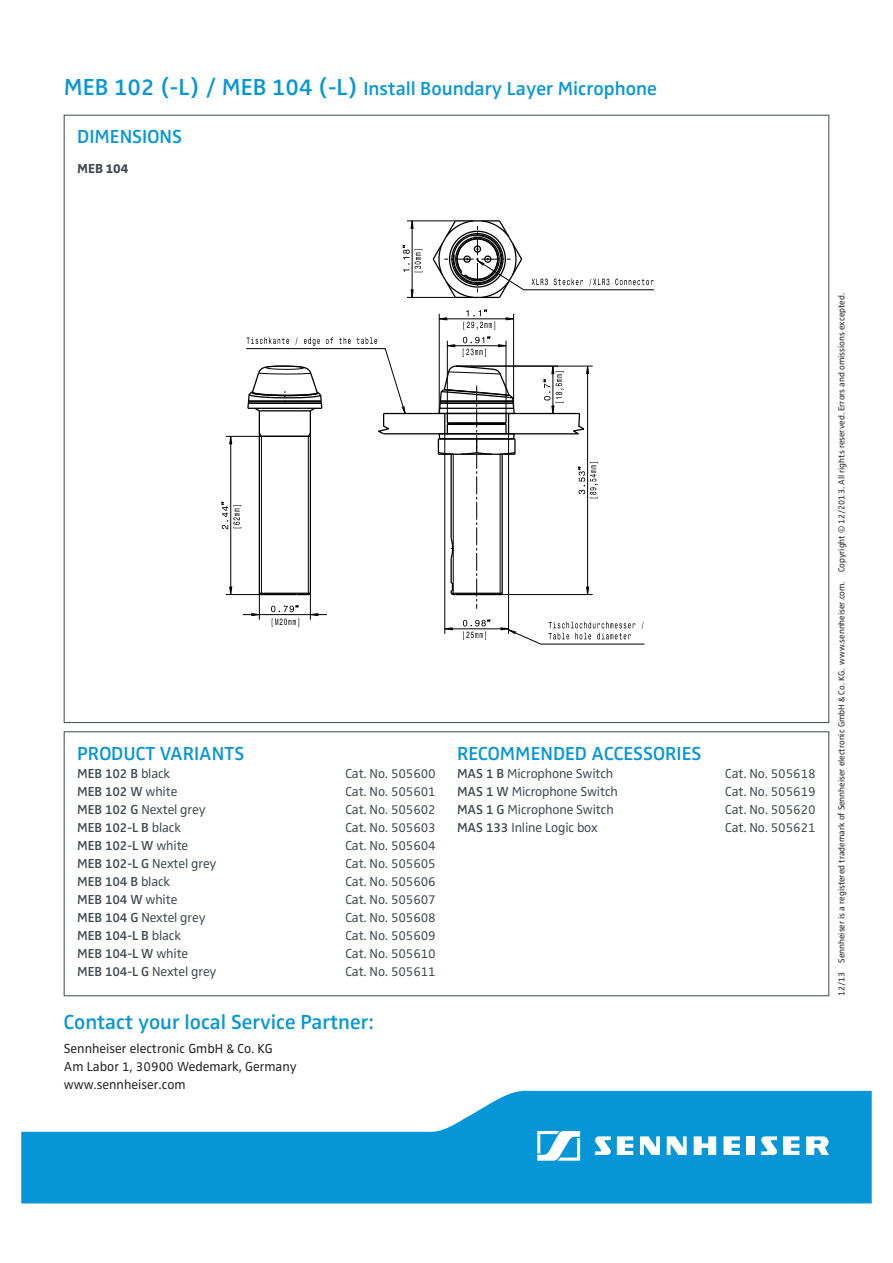
<style>
.page{position:relative;width:893px;height:1263px;background:#fff}
.page>*{position:absolute;margin:0;border:0;box-sizing:border-box;transform-origin:0 0}
.t1{font:600 21px "Sennheiser";color:#0696d7}
.t2{font:600 19.5px "Sennheiser";color:#0696d7}
.t3{font:13.5px "Sennheiser";letter-spacing:-.01em;color:#40494f}
.t4{font:600 13.5px "Sennheiser";letter-spacing:-.01em;color:#40494f}
.t5{font:13.5px/18px "Sennheiser";color:#231f20}
.t6{font:700 13.5px "Sennheiser";letter-spacing:-.01em;color:#40494f}
.t7{font:9px "Sennheiser";color:#231f20}
.s1{font-size:24px}
.s2{font-weight:400}
.s3{font-weight:600}
</style>
<div class="page">
<div style="left:64px;top:731px;width:765px;height:265px;border:1px solid #40494f"></div>
<svg style="left:21px;top:1090px;width:851px;height:113px;fill:#0696d7"></svg>
<svg style="left:537px;top:1131px;width:43px;height:30px"></svg>
<svg style="left:617px;top:1136px;width:16px;height:19px"></svg>
<svg style="left:640px;top:1136px;width:20px;height:19px"></svg>
<svg style="left:694px;top:1136px;width:22px;height:19px"></svg>
<svg style="left:806px;top:1136px;width:23px;height:19px"></svg>
<svg style="left:667px;top:1136px;width:20px;height:19px"></svg>
<svg style="left:783px;top:1136px;width:16px;height:19px"></svg>
<div style="left:746px;top:1136px;width:9px;height:19px;background:#fff"></div>
<svg style="left:723px;top:1136px;width:17px;height:19px"></svg>
<svg style="left:595px;top:1136px;width:16px;height:19px"></svg>
<svg style="left:761px;top:1136px;width:16px;height:19px"></svg>
<hr style="left:226px;top:594px;width:35px;height:1px;background:#000">
<hr style="left:226px;top:436px;width:35px;height:1px;background:#000">
<hr style="left:444px;top:434px;width:1px;height:200px;background:#000">
<hr style="left:508px;top:434px;width:1px;height:200px;background:#000">
<hr style="left:501px;top:594px;width:92px;height:1px;background:#000">
<hr style="left:456px;top:366px;width:137px;height:1px;background:#000">
<hr style="left:447px;top:341px;width:1px;height:72px;background:#000">
<hr style="left:506px;top:341px;width:1px;height:72px;background:#000">
<hr style="left:439px;top:314px;width:1px;height:99px;background:#000">
<hr style="left:513px;top:314px;width:1px;height:94px;background:#000">
<hr style="left:407px;top:297px;width:48px;height:1px;background:#000">
<hr style="left:407px;top:221px;width:48px;height:1px;background:#000">
<hr style="left:261px;top:594px;width:35px;height:1px;background:#000">
<hr style="left:259px;top:593px;width:38px;height:1px;background:#000">
<hr style="left:259px;top:411px;width:1px;height:182px;background:#000">
<hr style="left:310px;top:411px;width:1px;height:182px;background:#000">
<hr style="left:308px;top:436px;width:1px;height:157px;background:#000">
<hr style="left:261px;top:436px;width:1px;height:157px;background:#000">
<hr style="left:384px;top:413px;width:195px;height:1px;background:#000">
<hr style="left:384px;top:433px;width:194px;height:1px;background:#000">
<svg style="left:570px;top:412px;width:15px;height:23px"></svg>
<svg style="left:437px;top:365px;width:79px;height:244px"></svg>
<hr style="left:450px;top:558px;width:2px;height:25px;background:#000">
<hr style="left:230px;top:444px;width:1px;height:143px;background:#000">
<svg style="left:229px;top:586px;width:3px;height:10px"></svg>
<svg style="left:229px;top:435px;width:3px;height:10px"></svg>
<hr style="left:259px;top:614px;width:51px;height:1px;background:#000">
<svg style="left:243px;top:591px;width:21px;height:29px"></svg>
<svg style="left:271px;top:591px;width:56px;height:35px"></svg>
<svg style="left:221px;top:502px;width:20px;height:27px"></svg>
<hr style="left:452px;top:628px;width:49px;height:1px;background:#000">
<svg style="left:444px;top:627px;width:9px;height:3px"></svg>
<hr style="left:587px;top:374px;width:1px;height:213px;background:#000">
<svg style="left:586px;top:586px;width:3px;height:10px"></svg>
<svg style="left:586px;top:365px;width:3px;height:9px"></svg>
<svg style="left:463px;top:336px;width:27px;height:7px"></svg>
<hr style="left:455px;top:345px;width:43px;height:1px;background:#000">
<svg style="left:498px;top:344px;width:9px;height:3px"></svg>
<svg style="left:446px;top:344px;width:10px;height:3px"></svg>
<svg style="left:466px;top:310px;width:21px;height:6px"></svg>
<hr style="left:447px;top:318px;width:59px;height:1px;background:#000">
<svg style="left:438px;top:317px;width:10px;height:4px"></svg>
<svg style="left:505px;top:317px;width:10px;height:4px"></svg>
<svg style="left:500px;top:622px;width:145px;height:23px"></svg>
<svg style="left:463px;top:620px;width:27px;height:20px"></svg>
<svg style="left:463px;top:349px;width:23px;height:8px"></svg>
<svg style="left:463px;top:322px;width:32px;height:8px"></svg>
<svg style="left:246px;top:337px;width:161px;height:100px"></svg>
<svg style="left:544px;top:365px;width:20px;height:50px"></svg>
<svg style="left:578px;top:462px;width:20px;height:36px"></svg>
<hr style="left:412px;top:228px;width:1px;height:62px;background:#000">
<svg style="left:410px;top:220px;width:4px;height:9px"></svg>
<svg style="left:410px;top:289px;width:4px;height:9px"></svg>
<svg style="left:431px;top:220px;width:223px;height:79px"></svg>
<svg style="left:403px;top:245px;width:19px;height:27px"></svg>
<h2 class="t2" style="left:64px;top:77px;width:595px"><span class="s1">MEB 102 (-L) / MEB 104 (-L)</span> Install Boundary Layer Microphone</h2>
<h2 class="t2" style="left:77px;top:125px;width:106px">DIMENSIONS</h2>
<p class="t6" style="left:77px;top:160px;width:53px">MEB 104</p>
<h2 class="t2" style="left:77px;top:742px;width:169px">PRODUCT VARIANTS</h2>
<p class="t4" style="left:77px;top:765px;width:95px">MEB 102 B <span class="s2">black</span></p>
<p class="t3" style="left:345px;top:765px;width:92px">Cat. No. 505600</p>
<p class="t4" style="left:77px;top:783px;width:102px">MEB 102 W <span class="s2">white</span></p>
<p class="t3" style="left:345px;top:783px;width:92px">Cat. No. 505601</p>
<p class="t3" style="left:77px;top:801px;width:130px"><span class="s3">MEB 102 G</span> Nextel grey</p>
<p class="t3" style="left:345px;top:801px;width:92px">Cat. No. 505602</p>
<p class="t4" style="left:77px;top:819px;width:105px">MEB 102-L B <span class="s2">black</span></p>
<p class="t3" style="left:345px;top:819px;width:92px">Cat. No. 505603</p>
<p class="t4" style="left:77px;top:837px;width:112px">MEB 102-L W <span class="s2">white</span></p>
<p class="t3" style="left:345px;top:837px;width:92px">Cat. No. 505604</p>
<p class="t3" style="left:77px;top:855px;width:141px"><span class="s3">MEB 102-L G</span> Nextel grey</p>
<p class="t3" style="left:345px;top:855px;width:92px">Cat. No. 505605</p>
<p class="t4" style="left:77px;top:873px;width:95px">MEB 104 B <span class="s2">black</span></p>
<p class="t3" style="left:345px;top:873px;width:92px">Cat. No. 505606</p>
<p class="t4" style="left:77px;top:891px;width:102px">MEB 104 W <span class="s2">white</span></p>
<p class="t3" style="left:345px;top:891px;width:92px">Cat. No. 505607</p>
<p class="t3" style="left:77px;top:909px;width:130px"><span class="s3">MEB 104 G</span> Nextel grey</p>
<p class="t3" style="left:345px;top:909px;width:92px">Cat. No. 505608</p>
<p class="t4" style="left:77px;top:927px;width:105px">MEB 104-L B <span class="s2">black</span></p>
<p class="t3" style="left:345px;top:927px;width:92px">Cat. No. 505609</p>
<p class="t4" style="left:77px;top:945px;width:112px">MEB 104-L W <span class="s2">white</span></p>
<p class="t3" style="left:345px;top:945px;width:92px">Cat. No. 505610</p>
<p class="t3" style="left:77px;top:963px;width:141px"><span class="s3">MEB 104-L G</span> Nextel grey</p>
<p class="t3" style="left:345px;top:963px;width:92px">Cat. No. 505611</p>
<h1 class="t1" style="left:64px;top:1009px;width:311px">Contact your local Service Partner:</h1>
<p class="t5" style="left:64px;top:1039px;width:235px">Sennheiser electronic GmbH &amp; Co. KG<br>Am Labor 1, 30900 Wedemark, Germany www.sennheiser.com</p>
<h2 class="t2" style="left:457px;top:742px;width:246px">RECOMMENDED ACCESSORIES</h2>
<p class="t3" style="left:457px;top:765px;width:158px"><span class="s3">MAS 1 B</span> Microphone Switch</p>
<p class="t3" style="left:725px;top:765px;width:92px">Cat. No. 505618</p>
<p class="t3" style="left:457px;top:783px;width:162px"><span class="s3">MAS 1 W</span> Microphone Switch</p>
<p class="t3" style="left:725px;top:783px;width:92px">Cat. No. 505619</p>
<p class="t3" style="left:457px;top:801px;width:158px"><span class="s3">MAS 1 G</span> Microphone Switch</p>
<p class="t3" style="left:725px;top:801px;width:92px">Cat. No. 505620</p>
<p class="t3" style="left:457px;top:819px;width:142px"><span class="s3">MAS 133</span> Inline Logic box</p>
<p class="t3" style="left:725px;top:819px;width:92px">Cat. No. 505621</p>
<p class="t7" style="left:836px;top:996px;width:704px;rotate:-90deg">12/13 Sennheiser is a registered trademark of Sennheiser electronic GmbH &amp; Co. KG. www.sennheiser.com. Copyright © 12/2013. All rights reserved. Errors and omissions excepted.</p>
</div>
